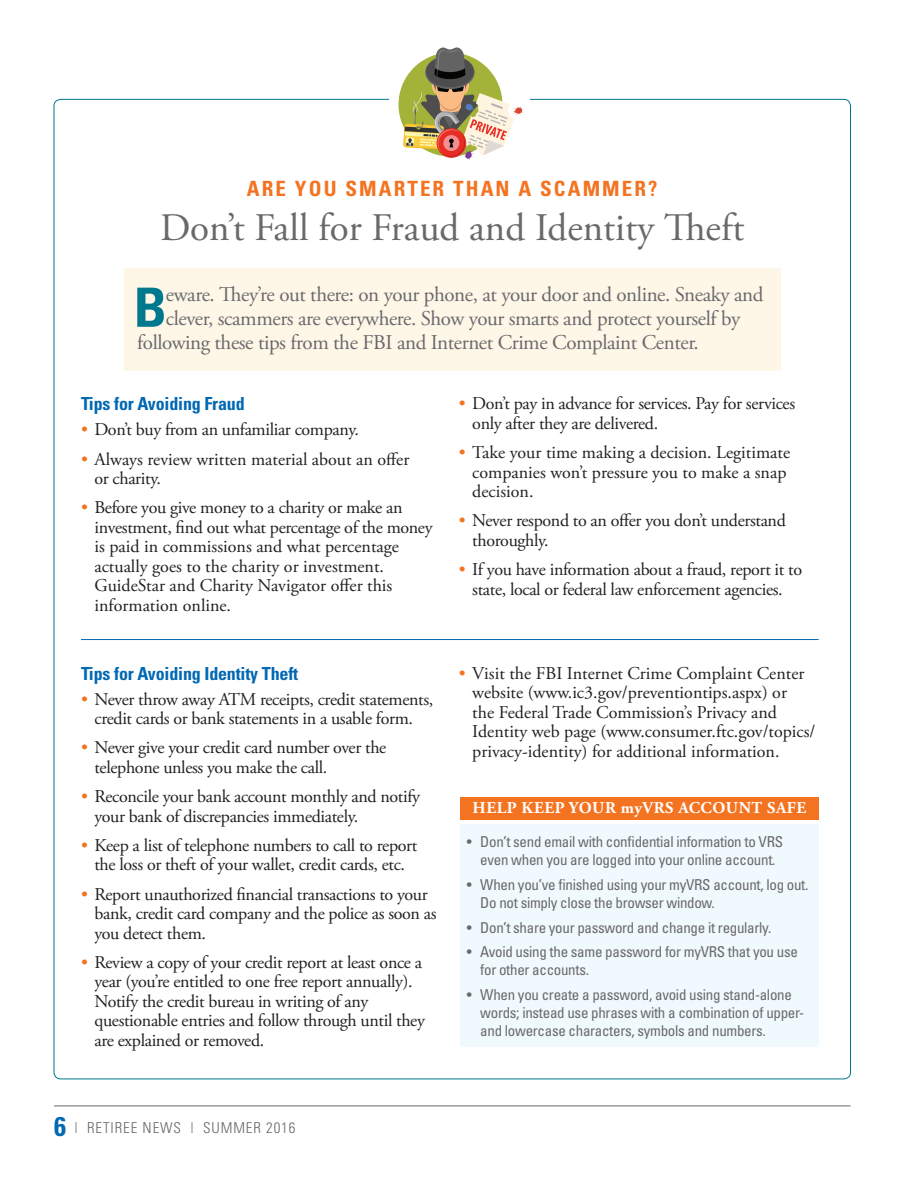
<style>
.page{position:relative;width:918px;height:1188px;background:#fff}
.page>*{position:absolute;margin:0;border:0;box-sizing:border-box;transform-origin:0 0}
.t1{font:700 condensed 54.3px "Univers";color:#00788d}
.t2{font:39px "Adobe Garamond Pro";color:#69696c}
.t3{font:21px "Adobe Garamond Pro";letter-spacing:-.02em;color:#69696c}
.t4{font:700 condensed 21px "Univers";letter-spacing:.1em;color:#f47321}
.t5{font:18px/19.5px "Adobe Garamond Pro";letter-spacing:-.02em;color:#231f20}
.t6{font:18px/19.5px "Adobe Garamond Pro";color:#231f20}
.t7{font:700 condensed 18px "Univers";letter-spacing:-.01em;color:#0168b3}
.t8{font:700 16.5px "Adobe Garamond Pro";letter-spacing:.035em;color:#fff}
.t9{font:condensed 15px/18px "Univers";letter-spacing:-.02em;color:#69696c}
.t10{font:300 condensed 15px "Univers";letter-spacing:.06em;color:#69696c}
.s1{color:#f47321}
.s2{font-weight:700;font-size:27px;color:#0168b3}
</style>
<div class="page">
<hr style="left:54px;top:1106px;width:796px;height:1px;background:#69696c">
<div style="left:460px;top:824px;width:359px;height:223px;background:#f0f9fd"></div>
<div style="left:460px;top:797px;width:359px;height:23px;background:#f47321"></div>
<svg style="left:403px;top:47px;width:121px;height:113px"></svg>
<div style="left:124px;top:268px;width:657px;height:103px;background:#fef7e8"></div>
<hr style="left:81px;top:639px;width:738px;height:1px;background:#0168b3">
<p class="t4" style="left:247px;top:175px;width:412px">ARE YOU SMARTER THAN A SCAMMER?</p>
<h2 class="t2" style="left:160px;top:204px;width:586px">Don’t Fall for Fraud and Identity Theft</h2>
<h1 class="t1" style="left:134px;top:274px;width:35px">B</h1>
<p class="t3" style="left:166px;top:282px;width:599px">eware. They’re out there: on your phone, at your door and online. Sneaky and</p>
<p class="t3" style="left:166px;top:306px;width:576px">clever, scammers are everywhere. Show your smarts and protect yourself by</p>
<p class="t3" style="left:137px;top:330px;width:563px">following these tips from the FBI and Internet Crime Complaint Center.</p>
<p class="t7" style="left:81px;top:393px;width:165px">Tips for Avoiding Fraud</p>
<p class="t5" style="left:81px;top:420px;width:280px"><span class="s1">•</span> Don’t buy from an unfamiliar company.</p>
<p class="t6" style="left:95px;top:450px;width:316px;text-indent:-14px"><span class="s1">•</span> Always review written material about an offer or charity.</p>
<p class="t6" style="left:94px;top:498px;width:340px;text-indent:-13px"><span class="s1">•</span> Before you give money to a charity or make an investment, find out what percentage of the money is paid in commissions and what percentage actually goes to the charity or investment.<br>GuideStar and Charity Navigator offer this information online.</p>
<p class="t7" style="left:81px;top:662px;width:219px">Tips for Avoiding Identity Theft</p>
<p class="t5" style="left:81px;top:690px;width:354px;text-align:center"><span class="s1">•</span> Never throw away ATM receipts, credit statements, credit cards or bank statements in a usable form.</p>
<p class="t5" style="left:94px;top:739px;width:293px;text-indent:-14px"><span class="s1">•</span> Never give your credit card number over the telephone unless you make the call.</p>
<p class="t5" style="left:94px;top:787px;width:327px;text-indent:-14px"><span class="s1">•</span> Reconcile your bank account monthly and notify your bank of discrepancies immediately.</p>
<p class="t5" style="left:81px;top:836px;width:338px;text-align:center"><span class="s1">•</span> Keep a list of telephone numbers to call to report the loss or theft of your wallet, credit cards, etc.</p>
<p class="t5" style="left:94px;top:885px;width:344px;text-indent:-14px"><span class="s1">•</span> Report unauthorized financial transactions to your bank, credit card company and the police as soon as you detect them.</p>
<p class="t5" style="left:94px;top:953px;width:332px;text-indent:-14px"><span class="s1">•</span> Review a copy of your credit report at least once a year (you’re entitled to one free report annually).<br>Notify the credit bureau in writing of any questionable entries and follow through until they are explained or removed.</p>
<p class="t5" style="left:472px;top:395px;width:324px;text-indent:-14px"><span class="s1">•</span> Don’t pay in advance for services. Pay for services only after they are delivered.</p>
<p class="t6" style="left:472px;top:443px;width:319px;text-indent:-14px"><span class="s1">•</span> Take your time making a decision. Legitimate companies won’t pressure you to make a snap decision.</p>
<p class="t5" style="left:472px;top:512px;width:315px;text-indent:-14px"><span class="s1">•</span> Never respond to an offer you don’t understand thoroughly.</p>
<p class="t5" style="left:459px;top:560px;width:345px;text-align:center"><span class="s1">•</span> If you have information about a fraud, report it to state, local or federal law enforcement agencies.</p>
<p class="t6" style="left:472px;top:664px;width:345px;text-indent:-14px"><span class="s1">•</span> Visit the FBI Internet Crime Complaint Center website (www.ic3.gov/preventiontips.aspx) or<br>the Federal Trade Commission’s Privacy and Identity web page (www.consumer.ftc.gov/topics/ privacy-identity) for additional information.</p>
<p class="t8" style="left:472px;top:798px;width:335px">HELP KEEP YOUR myVRS ACCOUNT SAFE</p>
<p class="t9" style="left:467px;top:832px;width:318px;text-align:center">• Don’t send email with confidential information to VRS even when you are logged into your online account.</p>
<p class="t9" style="left:480px;top:875px;width:330px;text-indent:-14px">• When you’ve finished using your myVRS account, log out.<br>Do not simply close the browser window.</p>
<p class="t9" style="left:467px;top:918px;width:306px">• Don’t share your password and change it regularly.</p>
<p class="t9" style="left:480px;top:943px;width:319px;text-indent:-14px">• Avoid using the same password for myVRS that you use for other accounts.</p>
<p class="t9" style="left:480px;top:985px;width:325px;text-indent:-14px">• When you create a password, avoid using stand-alone words; instead use phrases with a combination of upper&shy;and lowercase characters, symbols and numbers.</p>
<p class="t10" style="left:54px;top:1119px;width:243px"><span class="s2">6</span> | RETIREE NEWS | SUMMER 2016</p>
</div>
